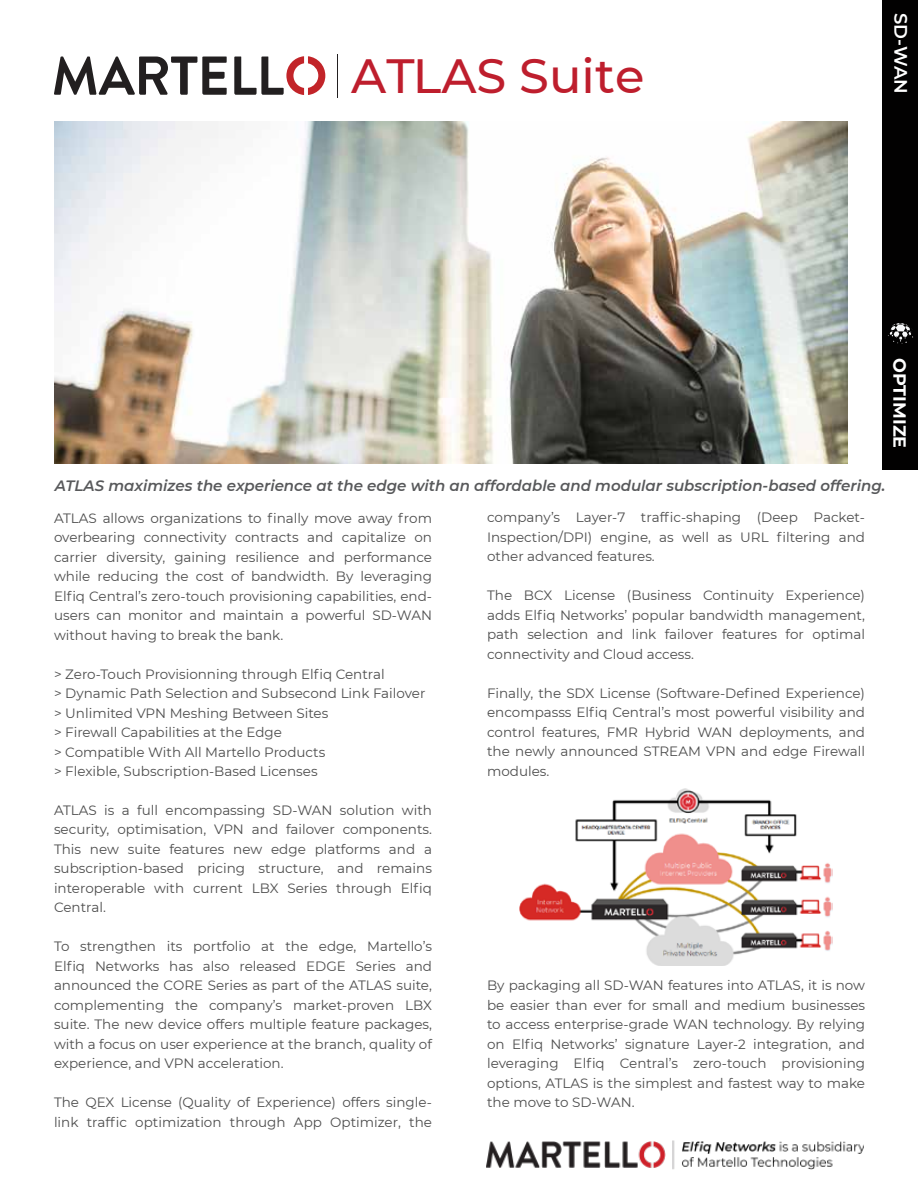
<style>
.page{position:relative;width:918px;height:1188px;background:#fff}
.page>*{position:absolute;margin:0;border:0;box-sizing:border-box;transform-origin:0 0}
.t1{font:500 48px "Montserrat";color:#be1e2d}
.t2{font:600 18px "Montserrat";color:#fff}
.t3{font:700 17.55px "Montserrat";color:#fff}
.t4{font:italic 600 15px "Montserrat";color:#58595b}
.t5{font:13.5px/19.5px "Montserrat";color:#4d4d4d;text-align:justify}
</style>
<div class="page">
<div style="left:883px;top:0;width:35px;height:470px;background:#020101"></div>
<svg style="left:888px;top:323px;width:25px;height:21px"></svg>
<img style="left:520px;top:788px;width:313px;height:177px">
<hr style="left:338px;top:54px;width:1px;height:43px;background:#221f20">
<svg style="left:54px;top:57px;width:173px;height:38px"></svg>
<svg style="left:234px;top:56px;width:91px;height:39px"></svg>
<img style="left:54px;top:122px;width:793px;height:342px">
<img style="left:486px;top:1140px;width:378px;height:30px">
<h1 class="t1" style="left:351px;top:43px;width:295px">ATLAS Suite</h1>
<h2 class="t2" style="left:914px;top:13px;width:82px;rotate:90deg">SD-WAN</h2>
<p class="t3" style="left:912px;top:358px;width:91px;rotate:90deg">OPTIMIZE</p>
<p class="t4" style="left:55px;top:475px;width:832px">ATLAS maximizes the experience at the edge with an affordable and modular subscription-based offering.</p>
<p class="t5" style="left:54px;top:508px;width:380px">ATLAS allows organizations to finally move away from overbearing connectivity contracts and capitalize on carrier diversity, gaining resilience and performance while reducing the cost of bandwidth. By leveraging Elfiq Central’s zero-touch provisioning capabilities, end&shy;users can monitor and maintain a powerful SD-WAN without having to break the bank.</p>
<p class="t5" style="left:54px;top:664px;width:373px;text-align:left">&gt; Zero-Touch Provisionning through Elfiq Central<br>&gt; Dynamic Path Selection and Subsecond Link Failover &gt; Unlimited VPN Meshing Between Sites<br>&gt; Firewall Capabilities at the Edge<br>&gt; Compatible With All Martello Products<br>&gt; Flexible, Subscription-Based Licenses</p>
<p class="t5" style="left:54px;top:800px;width:380px">ATLAS is a full encompassing SD-WAN solution with security, optimisation, VPN and failover components.<br>This new suite features new edge platforms and a subscription-based pricing structure, and remains interoperable with current LBX Series through Elfiq Central.</p>
<p class="t5" style="left:54px;top:936px;width:380px">To strengthen its portfolio at the edge, Martello’s Elfiq Networks has also released EDGE Series and announced the CORE Series as part of the ATLAS suite, complementing the company’s market-proven LBX suite. The new device offers multiple feature packages, with a focus on user experience at the branch, quality of experience, and VPN acceleration.</p>
<p class="t5" style="left:54px;top:1092px;width:380px">The QEX License (Quality of Experience) offers single&shy;link traffic optimization through App Optimizer, the</p>
<p class="t5" style="left:487px;top:507px;width:380px">company’s Layer-7 traffic-shaping (Deep Packet-Inspection/DPI) engine, as well as URL filtering and other advanced features.</p>
<p class="t5" style="left:487px;top:585px;width:380px">The BCX License (Business Continuity Experience) adds Elfiq Networks’ popular bandwidth management, path selection and link failover features for optimal connectivity and Cloud access.</p>
<p class="t5" style="left:487px;top:683px;width:379px">Finally, the SDX License (Software-Defined Experience) encompasss Elfiq Central’s most powerful visibility and control features, FMR Hybrid WAN deployments, and the newly announced STREAM VPN and edge Firewall modules.</p>
<p class="t5" style="left:487px;top:975px;width:380px">By packaging all SD-WAN features into ATLAS, it is now be easier than ever for small and medium businesses to access enterprise-grade WAN technology. By relying on Elfiq Networks’ signature Layer-2 integration, and leveraging Elfiq Central’s zero-touch provisioning options, ATLAS is the simplest and fastest way to make the move to SD-WAN.</p>
</div>
